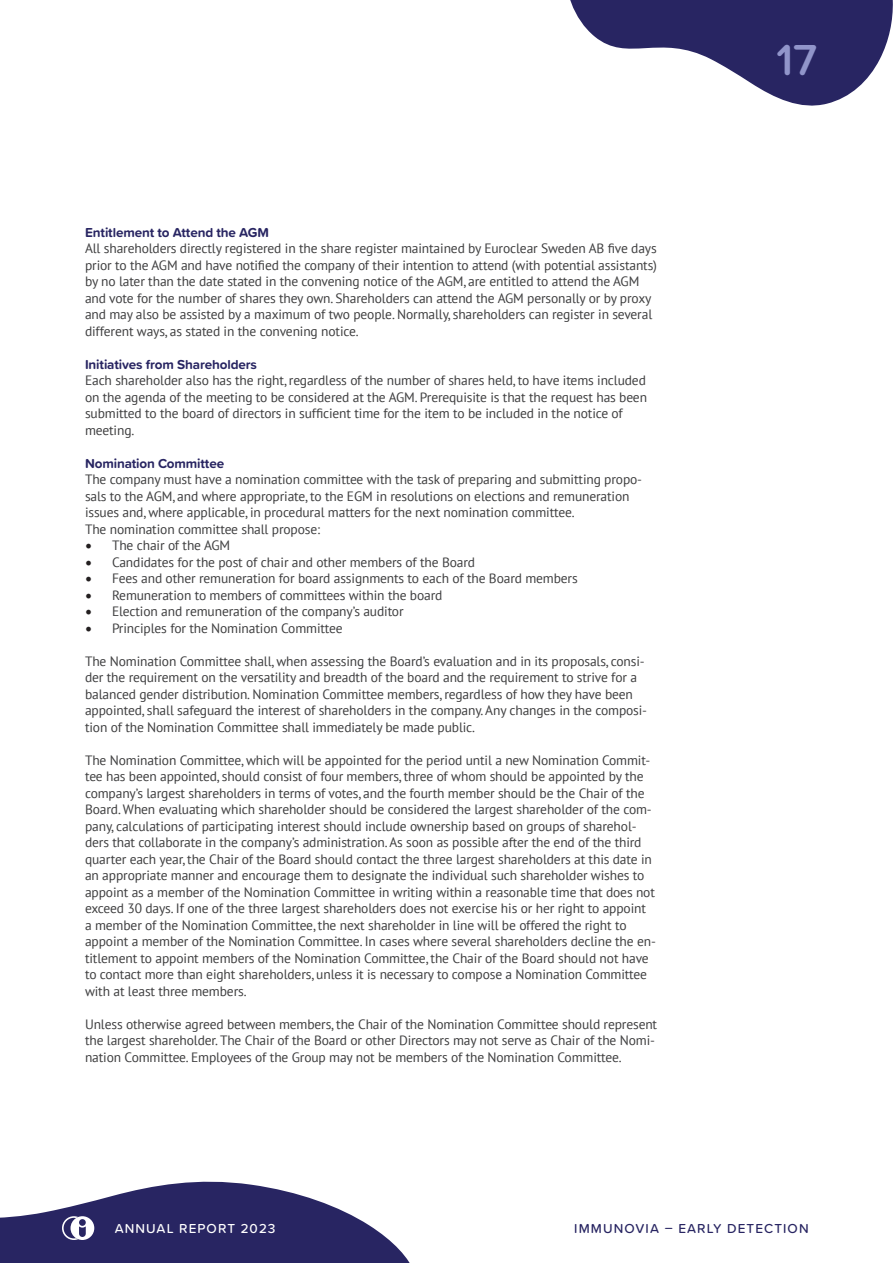
<style>
.page{position:relative;width:893px;height:1263px;background:#fff}
.page>*{position:absolute;margin:0;border:0;box-sizing:border-box;transform-origin:0 0}
.t1{font:600 45px "Proxima Soft";color:#9195ca}
.t2{font:13.5px/16.5px "PT Sans";letter-spacing:-.01em;color:#3e3e3f}
.t3{font:700 13.5px "Proxima Soft";letter-spacing:-.01em;color:#282562}
.t4{font:500 13.5px "Proxima Soft";letter-spacing:.08em;color:#282562}
.t5{font:500 13.5px "Proxima Soft";letter-spacing:.08em;color:#fff}
.s1{font-family:"Minion Pro";font-size:18px;color:#231f20}
</style>
<div class="page">
<svg style="left:570px;top:0;width:323px;height:106px"></svg>
<svg style="left:0;top:1181px;width:410px;height:82px"></svg>
<p class="t3" style="left:85px;top:222px;width:185px">Entitlement to Attend the AGM</p>
<p class="t2" style="left:85px;top:240px;width:573px">All shareholders directly registered in the share register maintained by Euroclear Sweden AB five days prior to the AGM and have notified the company of their intention to attend (with potential assistants) by no later than the date stated in the convening notice of the AGM, are entitled to attend the AGM and vote for the number of shares they own. Shareholders can attend the AGM personally or by proxy and may also be assisted by a maximum of two people. Normally, shareholders can register in several different ways, as stated in the convening notice.</p>
<p class="t3" style="left:85px;top:354px;width:173px">Initiatives from Shareholders</p>
<p class="t2" style="left:85px;top:372px;width:563px">Each shareholder also has the right, regardless of the number of shares held, to have items included on the agenda of the meeting to be considered at the AGM. Prerequisite is that the request has been submitted to the board of directors in sufficient time for the item to be included in the notice of meeting.</p>
<p class="t3" style="left:85px;top:453px;width:141px">Nomination Committee</p>
<p class="t2" style="left:85px;top:471px;width:559px">The company must have a nomination committee with the task of preparing and submitting propo&shy;sals to the AGM, and where appropriate, to the EGM in resolutions on elections and remuneration issues and, where applicable, in procedural matters for the next nomination committee.</p>
<p class="t2" style="left:85px;top:520px;width:237px">The nomination committee shall propose:</p>
<p class="t2" style="left:85px;top:537px;width:147px"><span class="s1">•</span> The chair of the AGM</p>
<p class="t2" style="left:85px;top:553px;width:392px"><span class="s1">•</span> Candidates for the post of chair and other members of the Board</p>
<p class="t2" style="left:85px;top:570px;width:494px"><span class="s1">•</span> Fees and other remuneration for board assignments to each of the Board members</p>
<p class="t2" style="left:85px;top:586px;width:359px"><span class="s1">•</span> Remuneration to members of committees within the board</p>
<p class="t2" style="left:85px;top:603px;width:320px"><span class="s1">•</span> Election and remuneration of the company’s auditor</p>
<p class="t2" style="left:85px;top:619px;width:259px"><span class="s1">•</span> Principles for the Nomination Committee</p>
<p class="t2" style="left:85px;top:652px;width:564px">The Nomination Committee shall, when assessing the Board’s evaluation and in its proposals, consi&shy;der the requirement on the versatility and breadth of the board and the requirement to strive for a balanced gender distribution. Nomination Committee members, regardless of how they have been appointed, shall safeguard the interest of shareholders in the company. Any changes in the composi&shy;tion of the Nomination Committee shall immediately be made public.</p>
<p class="t2" style="left:85px;top:751px;width:572px">The Nomination Committee, which will be appointed for the period until a new Nomination Commit&shy;tee has been appointed, should consist of four members, three of whom should be appointed by the company’s largest shareholders in terms of votes, and the fourth member should be the Chair of the Board. When evaluating which shareholder should be considered the largest shareholder of the com&shy;pany, calculations of participating interest should include ownership based on groups of sharehol&shy;ders that collaborate in the company’s administration. As soon as possible after the end of the third quarter each year, the Chair of the Board should contact the three largest shareholders at this date in an appropriate manner and encourage them to designate the individual such shareholder wishes to appoint as a member of the Nomination Committee in writing within a reasonable time that does not exceed 30 days. If one of the three largest shareholders does not exercise his or her right to appoint a member of the Nomination Committee, the next shareholder in line will be offered the right to appoint a member of the Nomination Committee. In cases where several shareholders decline the en&shy;titlement to appoint members of the Nomination Committee, the Chair of the Board should not have to contact more than eight shareholders, unless it is necessary to compose a Nomination Committee with at least three members.</p>
<p class="t2" style="left:85px;top:1015px;width:574px">Unless otherwise agreed between members, the Chair of the Nomination Committee should represent the largest shareholder. The Chair of the Board or other Directors may not serve as Chair of the Nomi&shy;nation Committee. Employees of the Group may not be members of the Nomination Committee.</p>
<h1 class="t1" style="left:776px;top:26px;width:43px">17</h1>
<p class="t5" style="left:115px;top:1218px;width:162px">ANNUAL REPORT 2023</p>
<p class="t4" style="left:574px;top:1218px;width:236px">IMMUNOVIA – EARLY DETECTION</p>
</div>
